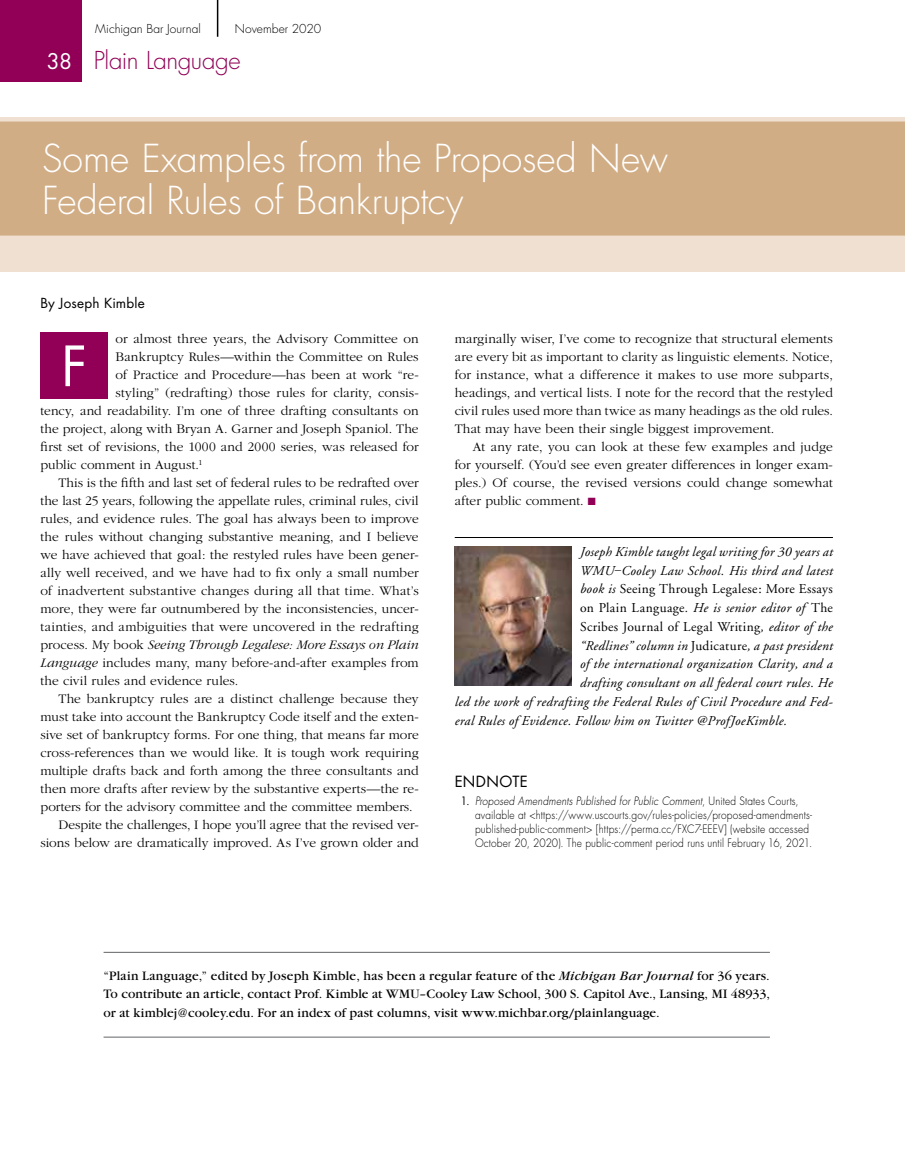
<style>
.page{position:relative;width:905px;height:1175px;background:#fff}
.page>*{position:absolute;margin:0;border:0;box-sizing:border-box;transform-origin:0 0}
.t1{font:54px "Futura";color:#fff}
.t2{font:300 37.5px/42px "Futura";letter-spacing:-.005em;color:#fff}
.t3{font:300 24px "Futura";letter-spacing:-.02em;color:#910056}
.t4{font:15px "Futura";letter-spacing:.03em;color:#000}
.t5{font:300 13.5px/18px "Garamond";letter-spacing:.005em;color:#000;text-align:justify}
.t6{font:italic 13.5px "Adobe Garamond";letter-spacing:.02em;color:#000}
.t7{font:13.5px/18.8px "Garamond";letter-spacing:.015em;color:#000;text-align:justify}
.t8{font:13.5px "Adobe Garamond";letter-spacing:.025em;color:#000}
.t9{font:italic 300 13.5px "Garamond";letter-spacing:.005em;color:#000}
.t10{font:13.5px "Futura";letter-spacing:.015em;color:#000}
.t11{font:300 12px "Futura";color:#000}
.t12{font:300 11.25px/14.2px "Futura";letter-spacing:.015em;color:#000;scale:.9 1}
.s1{font-weight:400;font-size:21px;color:#fff}
.s2{font-style:normal}
.s3{font-style:italic}
.s4{color:#910056}
.s5{font-size:12px}
.s6{font-weight:400}
</style>
<div class="page">
<div style="left:0;top:0;width:82px;height:82px;background:#910056"></div>
<hr style="left:217px;top:0;width:1px;height:37px;background:#000">
<div style="left:0;top:236px;width:904px;height:36px;background:#efe0d1"></div>
<div style="left:0;top:117px;width:904px;height:119px;background:#d1ad85"></div>
<div style="left:40px;top:332px;width:68px;height:66px;background:#910056"></div>
<hr style="left:104px;top:952px;width:666px;height:1px;background:#636466">
<hr style="left:104px;top:1036px;width:666px;height:1px;background:#636466">
<hr style="left:454px;top:537px;width:378px;height:1px;background:#000">
<img style="left:454px;top:546px;width:117px;height:140px">
<p class="t11" style="left:95px;top:21px;width:107px">Michigan Bar Journal</p>
<p class="t11" style="left:235px;top:21px;width:88px">November 2020</p>
<h3 class="t3" style="left:47px;top:45px;width:195px"><span class="s1">38</span> Plain Language</h3>
<h2 class="t2" style="left:42px;top:138px;width:627px">Some Examples from the Proposed New<br>Federal Rules of Bankruptcy</h2>
<p class="t10" style="left:40px;top:293px;width:106px">By Joseph Kimble</p>
<p class="t5" style="left:116px;top:330px;width:305px">or almost three years, the Advisory Committee on</p>
<p class="t5" style="left:116px;top:348px;width:304px">Bankruptcy Rules—within the Committee on Rules</p>
<p class="t5" style="left:116px;top:366px;width:304px">of Practice and Procedure—has been at work “re-</p>
<p class="t5" style="left:116px;top:384px;width:304px">styling” (redrafting) those rules for clarity, consis-</p>
<p class="t5" style="left:40px;top:402px;width:380px">tency, and readability. I’m one of three drafting consultants on</p>
<p class="t5" style="left:40px;top:420px;width:379px">the project, along with Bryan A. Garner and Joseph Spaniol. The</p>
<p class="t5" style="left:40px;top:438px;width:380px">first set of revisions, the 1000 and 2000 series, was released for</p>
<p class="t5" style="left:40px;top:456px;width:163px">public comment in August.<sup>1</sup></p>
<p class="t5" style="left:58px;top:474px;width:361px">This is the fifth and last set of federal rules to be redrafted over</p>
<p class="t5" style="left:41px;top:492px;width:380px">the last 25 years, following the appellate rules, criminal rules, civil</p>
<p class="t5" style="left:41px;top:510px;width:380px">rules, and evidence rules. The goal has always been to improve</p>
<p class="t5" style="left:41px;top:528px;width:380px">the rules without changing substantive meaning, and I believe</p>
<p class="t5" style="left:41px;top:546px;width:379px">we have achieved that goal: the restyled rules have been gener-</p>
<p class="t5" style="left:41px;top:564px;width:380px">ally well received, and we have had to fix only a small number</p>
<p class="t5" style="left:41px;top:582px;width:380px">of inadvertent substantive changes during all that time. What’s</p>
<p class="t5" style="left:41px;top:600px;width:379px">more, they were far outnumbered by the inconsistencies, uncer-</p>
<p class="t5" style="left:41px;top:618px;width:379px">tainties, and ambiguities that were uncovered in the redrafting</p>
<p class="t9" style="left:41px;top:638px;width:380px"><span class="s2">process. My book</span> Seeing Through Legalese: More Essays on Plain</p>
<p class="t5" style="left:41px;top:654px;width:380px"><span class="s3">Language</span> includes many, many before-and-after examples from</p>
<p class="t5" style="left:41px;top:672px;width:199px">the civil rules and evidence rules.</p>
<p class="t5" style="left:58px;top:690px;width:361px">The bankruptcy rules are a distinct challenge because they</p>
<p class="t5" style="left:41px;top:708px;width:379px">must take into account the Bankruptcy Code itself and the exten-</p>
<p class="t5" style="left:41px;top:726px;width:380px">sive set of bankruptcy forms. For one thing, that means far more</p>
<p class="t5" style="left:41px;top:744px;width:379px">cross-references than we would like. It is tough work requiring</p>
<p class="t5" style="left:41px;top:762px;width:380px">multiple drafts back and forth among the three consultants and</p>
<p class="t5" style="left:41px;top:780px;width:379px">then more drafts after review by the substantive experts—the re-</p>
<p class="t5" style="left:41px;top:798px;width:373px">porters for the advisory committee and the committee members.</p>
<p class="t5" style="left:58px;top:816px;width:362px">Despite the challenges, I hope you’ll agree that the revised ver-</p>
<p class="t5" style="left:41px;top:834px;width:380px">sions below are dramatically improved. As I’ve grown older and</p>
<h1 class="t1" style="left:61px;top:329px;width:27px">F</h1>
<p class="t5" style="left:454px;top:330px;width:380px">marginally wiser, I’ve come to recognize that structural elements are every bit as important to clarity as linguistic elements. Notice, for instance, what a difference it makes to use more subparts, headings, and vertical lists. I note for the record that the restyled civil rules used more than twice as many headings as the old rules.<br>That may have been their single biggest improvement.</p>
<p class="t5" style="left:454px;top:438px;width:380px;text-indent:18px">At any rate, you can look at these few examples and judge for yourself. (You’d see even greater differences in longer exam&shy;ples.) Of course, the revised versions could change somewhat after public comment. <span class="s4">■</span></p>
<p class="t6" style="left:580px;top:544px;width:254px">Joseph Kimble taught legal writing for 30 years at</p>
<p class="t6" style="left:580px;top:563px;width:254px">WMU<span class="s5">–</span>Cooley Law School. His third and latest</p>
<p class="t8" style="left:580px;top:582px;width:254px"><span class="s3">book is</span> Seeing Through Legalese: More Essays</p>
<p class="t6" style="left:580px;top:600px;width:254px"><span class="s2">on Plain Language</span>. He is senior editor of <span class="s2">The</span></p>
<p class="t8" style="left:580px;top:619px;width:254px">Scribes Journal of Legal Writing<span class="s3">, editor of the</span></p>
<p class="t6" style="left:580px;top:638px;width:254px">“Redlines” column in <span class="s2">Judicature</span>, a past president</p>
<p class="t6" style="left:580px;top:657px;width:254px">of the international organization Clarity, and a</p>
<p class="t6" style="left:580px;top:675px;width:254px">drafting consultant on all federal court rules. He</p>
<p class="t6" style="left:455px;top:694px;width:379px">led the work of redrafting the Federal Rules of Civil Procedure and Fed-</p>
<p class="t6" style="left:455px;top:713px;width:334px">eral Rules of Evidence. Follow him on Twitter @ProfJoeKimble.</p>
<p class="t4" style="left:454px;top:771px;width:75px">ENDNOTE</p>
<p class="t12" style="left:475px;top:793px;width:376px;text-indent:-14px"><span class="s6">1.</span> <span class="s3">Proposed Amendments Published for Public Comment</span>, United States Courts, available at &lt;https://www.uscourts.gov/rules-policies/proposed-amendments&shy;published-public-comment&gt; [https://perma.cc/FXC7-EEEV] (website accessed October 20, 2020). The public-comment period runs until February 16, 2021.</p>
<p class="t7" style="left:104px;top:966px;width:668px">“Plain Language,” edited by Joseph Kimble, has been a regular feature of the <span class="s3">Michigan Bar Journal</span> for 36 years.<br>To contribute an article, contact Prof. Kimble at WMU–Cooley Law School, 300 S. Capitol Ave., Lansing, MI 48933, or at kimblej@cooley.edu. For an index of past columns, visit www.michbar.org/plainlanguage.</p>
</div>
